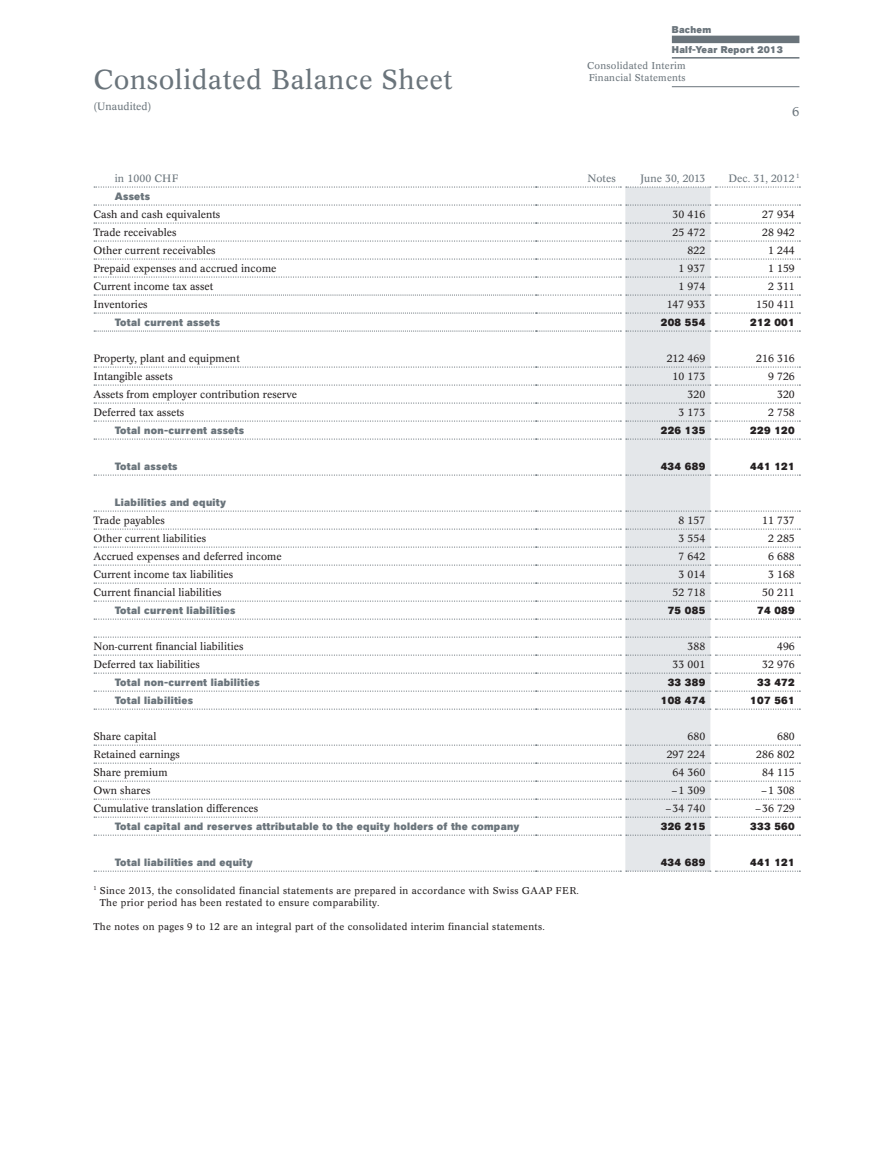
<style>
.page{position:relative;width:893px;height:1161px;background:#fff}
.page>*{position:absolute;margin:0;border:0;box-sizing:border-box;transform-origin:0 0}
.t1{font:27px "Concorde BQ";letter-spacing:.02em;color:#6a747b}
.t2{font:12.75px "Concorde BQ";color:#6a747b}
.t3{font:10.5px "Concorde BQ";color:#231f20}
.t4{font:10.5px "Akzid Grtsk Next Extra Bold OV OGASQB";letter-spacing:.03em;color:#6a747b}
.t5{font:10.5px "Akzid Grtsk Next Extra Bold OV OGASQB";letter-spacing:.03em;color:#231f20}
.t6{font:10.5px "Concorde BQ";color:#6a747b}
.t7{font:9.75px/12px "Concorde BQ";letter-spacing:.03em;color:#231f20}
.t8{font:9.75px "Concorde BQ";letter-spacing:.02em;color:#6a747b}
.t9{font:9.75px/19.8px "Akzid Grtsk Next Extra Bold OV OGASQB";letter-spacing:.03em;color:#6a747b}
</style>
<div class="page">
<div style="left:672px;top:36px;width:127px;height:7px;background:#6a747b"></div>
<hr style="left:672px;top:57px;width:127px;height:2px;background:#6a747b">
<hr style="left:672px;top:86px;width:127px;height:1px;background:#6a747b">
<div style="left:625px;top:188px;width:85px;height:682px;background:#e4e7ea"></div>
<svg style="left:94px;top:186px;width:706px;height:2px"></svg>
<svg style="left:94px;top:204px;width:706px;height:2px"></svg>
<svg style="left:94px;top:222px;width:706px;height:2px"></svg>
<svg style="left:94px;top:240px;width:706px;height:2px"></svg>
<svg style="left:94px;top:258px;width:706px;height:2px"></svg>
<svg style="left:94px;top:276px;width:706px;height:2px"></svg>
<svg style="left:94px;top:294px;width:706px;height:2px"></svg>
<svg style="left:94px;top:312px;width:706px;height:2px"></svg>
<svg style="left:94px;top:330px;width:706px;height:2px"></svg>
<svg style="left:94px;top:366px;width:706px;height:2px"></svg>
<svg style="left:94px;top:384px;width:706px;height:2px"></svg>
<svg style="left:94px;top:402px;width:706px;height:2px"></svg>
<svg style="left:94px;top:420px;width:706px;height:2px"></svg>
<svg style="left:94px;top:438px;width:706px;height:2px"></svg>
<svg style="left:94px;top:474px;width:706px;height:2px"></svg>
<svg style="left:94px;top:510px;width:706px;height:2px"></svg>
<svg style="left:94px;top:528px;width:706px;height:2px"></svg>
<svg style="left:94px;top:546px;width:706px;height:2px"></svg>
<svg style="left:94px;top:582px;width:706px;height:2px"></svg>
<svg style="left:94px;top:564px;width:706px;height:2px"></svg>
<svg style="left:94px;top:600px;width:706px;height:2px"></svg>
<svg style="left:94px;top:618px;width:706px;height:2px"></svg>
<svg style="left:94px;top:636px;width:706px;height:2px"></svg>
<svg style="left:94px;top:654px;width:706px;height:2px"></svg>
<svg style="left:94px;top:672px;width:706px;height:2px"></svg>
<svg style="left:94px;top:690px;width:706px;height:2px"></svg>
<svg style="left:94px;top:708px;width:706px;height:2px"></svg>
<svg style="left:94px;top:744px;width:706px;height:2px"></svg>
<svg style="left:94px;top:762px;width:706px;height:2px"></svg>
<svg style="left:94px;top:780px;width:706px;height:2px"></svg>
<svg style="left:94px;top:798px;width:706px;height:2px"></svg>
<svg style="left:94px;top:816px;width:706px;height:2px"></svg>
<svg style="left:94px;top:834px;width:706px;height:2px"></svg>
<svg style="left:94px;top:870px;width:706px;height:2px"></svg>
<p class="t9" style="left:672px;top:19px;width:112px">Bachem<br>Half-Year Report 2013</p>
<p class="t8" style="left:587px;top:60px;width:100px">Consolidated Interim</p>
<h1 class="t1" style="left:94px;top:64px;width:360px">Consolidated Balance Sheet</h1>
<p class="t8" style="left:589px;top:72px;width:98px">Financial Statements</p>
<p class="t6" style="left:94px;top:100px;width:59px">(Unaudited)</p>
<p class="t2" style="left:792px;top:104px;width:9px">6</p>
<p class="t6" style="left:115px;top:172px;width:65px">in 1000 CHF</p>
<p class="t6" style="left:588px;top:172px;width:30px">Notes</p>
<p class="t6" style="left:640px;top:172px;width:66px">June 30, 2013</p>
<p class="t6" style="left:728px;top:172px;width:73px">Dec. 31, 2012 <sup>1</sup></p>
<p class="t4" style="left:115px;top:189px;width:37px">Assets</p>
<p class="t3" style="left:94px;top:208px;width:128px">Cash and cash equivalents</p>
<p class="t3" style="left:673px;top:208px;width:34px">30 416</p>
<p class="t3" style="left:762px;top:208px;width:34px">27 934</p>
<p class="t3" style="left:94px;top:226px;width:85px">Trade receivables</p>
<p class="t3" style="left:673px;top:226px;width:34px">25 472</p>
<p class="t3" style="left:762px;top:226px;width:34px">28 942</p>
<p class="t3" style="left:94px;top:244px;width:124px">Other current receivables</p>
<p class="t3" style="left:687px;top:244px;width:19px">822</p>
<p class="t3" style="left:768px;top:244px;width:28px">1 244</p>
<p class="t3" style="left:94px;top:262px;width:184px">Prepaid expenses and accrued income</p>
<p class="t3" style="left:678px;top:262px;width:28px">1 937</p>
<p class="t3" style="left:768px;top:262px;width:28px">1 159</p>
<p class="t3" style="left:94px;top:280px;width:121px">Current income tax asset</p>
<p class="t3" style="left:678px;top:280px;width:28px">1 974</p>
<p class="t3" style="left:768px;top:280px;width:28px">2 311</p>
<p class="t3" style="left:94px;top:298px;width:56px">Inventories</p>
<p class="t3" style="left:667px;top:298px;width:40px">147 933</p>
<p class="t3" style="left:756px;top:298px;width:40px">150 411</p>
<p class="t4" style="left:115px;top:315px;width:107px">Total current assets</p>
<p class="t5" style="left:661px;top:315px;width:46px">208 554</p>
<p class="t5" style="left:750px;top:315px;width:46px">212 001</p>
<p class="t3" style="left:94px;top:352px;width:148px">Property, plant and equipment</p>
<p class="t3" style="left:667px;top:352px;width:40px">212 469</p>
<p class="t3" style="left:756px;top:352px;width:40px">216 316</p>
<p class="t3" style="left:94px;top:370px;width:81px">Intangible assets</p>
<p class="t3" style="left:673px;top:370px;width:34px">10 173</p>
<p class="t3" style="left:768px;top:370px;width:28px">9 726</p>
<p class="t3" style="left:94px;top:388px;width:205px">Assets from employer contribution reserve</p>
<p class="t3" style="left:687px;top:388px;width:19px">320</p>
<p class="t3" style="left:777px;top:388px;width:19px">320</p>
<p class="t3" style="left:94px;top:406px;width:92px">Deferred tax assets</p>
<p class="t3" style="left:678px;top:406px;width:28px">3 173</p>
<p class="t3" style="left:768px;top:406px;width:28px">2 758</p>
<p class="t4" style="left:115px;top:423px;width:131px">Total non-current assets</p>
<p class="t5" style="left:661px;top:423px;width:46px">226 135</p>
<p class="t5" style="left:750px;top:423px;width:46px">229 120</p>
<p class="t4" style="left:115px;top:459px;width:64px">Total assets</p>
<p class="t5" style="left:661px;top:459px;width:46px">434 689</p>
<p class="t5" style="left:750px;top:459px;width:46px">441 121</p>
<p class="t4" style="left:115px;top:495px;width:113px">Liabilities and equity</p>
<p class="t3" style="left:94px;top:514px;width:73px">Trade payables</p>
<p class="t3" style="left:678px;top:514px;width:28px">8 157</p>
<p class="t3" style="left:762px;top:514px;width:34px">11 737</p>
<p class="t3" style="left:94px;top:532px;width:114px">Other current liabilities</p>
<p class="t3" style="left:678px;top:532px;width:28px">3 554</p>
<p class="t3" style="left:768px;top:532px;width:28px">2 285</p>
<p class="t3" style="left:94px;top:550px;width:190px">Accrued expenses and deferred income</p>
<p class="t3" style="left:678px;top:550px;width:28px">7 642</p>
<p class="t3" style="left:768px;top:550px;width:28px">6 688</p>
<p class="t3" style="left:94px;top:568px;width:141px">Current income tax liabilities</p>
<p class="t3" style="left:678px;top:568px;width:28px">3 014</p>
<p class="t3" style="left:768px;top:568px;width:28px">3 168</p>
<p class="t3" style="left:94px;top:586px;width:130px">Current financial liabilities</p>
<p class="t3" style="left:673px;top:586px;width:34px">52 718</p>
<p class="t3" style="left:762px;top:586px;width:34px">50 211</p>
<p class="t4" style="left:115px;top:603px;width:122px">Total current liabilities</p>
<p class="t5" style="left:668px;top:603px;width:39px">75 085</p>
<p class="t5" style="left:757px;top:603px;width:39px">74 089</p>
<p class="t3" style="left:94px;top:640px;width:151px">Non-current financial liabilities</p>
<p class="t3" style="left:687px;top:640px;width:19px">388</p>
<p class="t3" style="left:777px;top:640px;width:19px">496</p>
<p class="t3" style="left:94px;top:658px;width:108px">Deferred tax liabilities</p>
<p class="t3" style="left:673px;top:658px;width:34px">33 001</p>
<p class="t3" style="left:762px;top:658px;width:34px">32 976</p>
<p class="t4" style="left:115px;top:675px;width:146px">Total non-current liabilities</p>
<p class="t5" style="left:668px;top:675px;width:39px">33 389</p>
<p class="t5" style="left:757px;top:675px;width:39px">33 472</p>
<p class="t4" style="left:115px;top:693px;width:80px">Total liabilities</p>
<p class="t5" style="left:661px;top:693px;width:46px">108 474</p>
<p class="t5" style="left:750px;top:693px;width:46px">107 561</p>
<p class="t3" style="left:94px;top:730px;width:64px">Share capital</p>
<p class="t3" style="left:687px;top:730px;width:19px">680</p>
<p class="t3" style="left:777px;top:730px;width:19px">680</p>
<p class="t3" style="left:94px;top:748px;width:88px">Retained earnings</p>
<p class="t3" style="left:667px;top:748px;width:40px">297 224</p>
<p class="t3" style="left:756px;top:748px;width:40px">286 802</p>
<p class="t3" style="left:94px;top:766px;width:75px">Share premium</p>
<p class="t3" style="left:673px;top:766px;width:34px">64 360</p>
<p class="t3" style="left:762px;top:766px;width:34px">84 115</p>
<p class="t3" style="left:94px;top:784px;width:58px">Own shares</p>
<p class="t3" style="left:672px;top:784px;width:35px">–1 309</p>
<p class="t3" style="left:761px;top:784px;width:35px">–1 308</p>
<p class="t3" style="left:94px;top:802px;width:166px">Cumulative translation differences</p>
<p class="t3" style="left:666px;top:802px;width:41px">–34 740</p>
<p class="t3" style="left:755px;top:802px;width:41px">–36 729</p>
<p class="t4" style="left:115px;top:819px;width:406px">Total capital and reserves attributable to the equity holders of the company</p>
<p class="t5" style="left:661px;top:819px;width:46px">326 215</p>
<p class="t5" style="left:750px;top:819px;width:46px">333 560</p>
<p class="t4" style="left:115px;top:855px;width:140px">Total liabilities and equity</p>
<p class="t5" style="left:661px;top:855px;width:46px">434 689</p>
<p class="t5" style="left:750px;top:855px;width:46px">441 121</p>
<p class="t7" style="left:100px;top:884px;width:481px;text-indent:-6px"><sup>1</sup> Since 2013, the consolidated financial statements are prepared in accordance with Swiss GAAP FER.<br>The prior period has been restated to ensure comparability.</p>
<p class="t7" style="left:94px;top:920px;width:453px">The notes on pages 9 to 12 are an integral part of the consolidated interim financial statements.</p>
</div>
